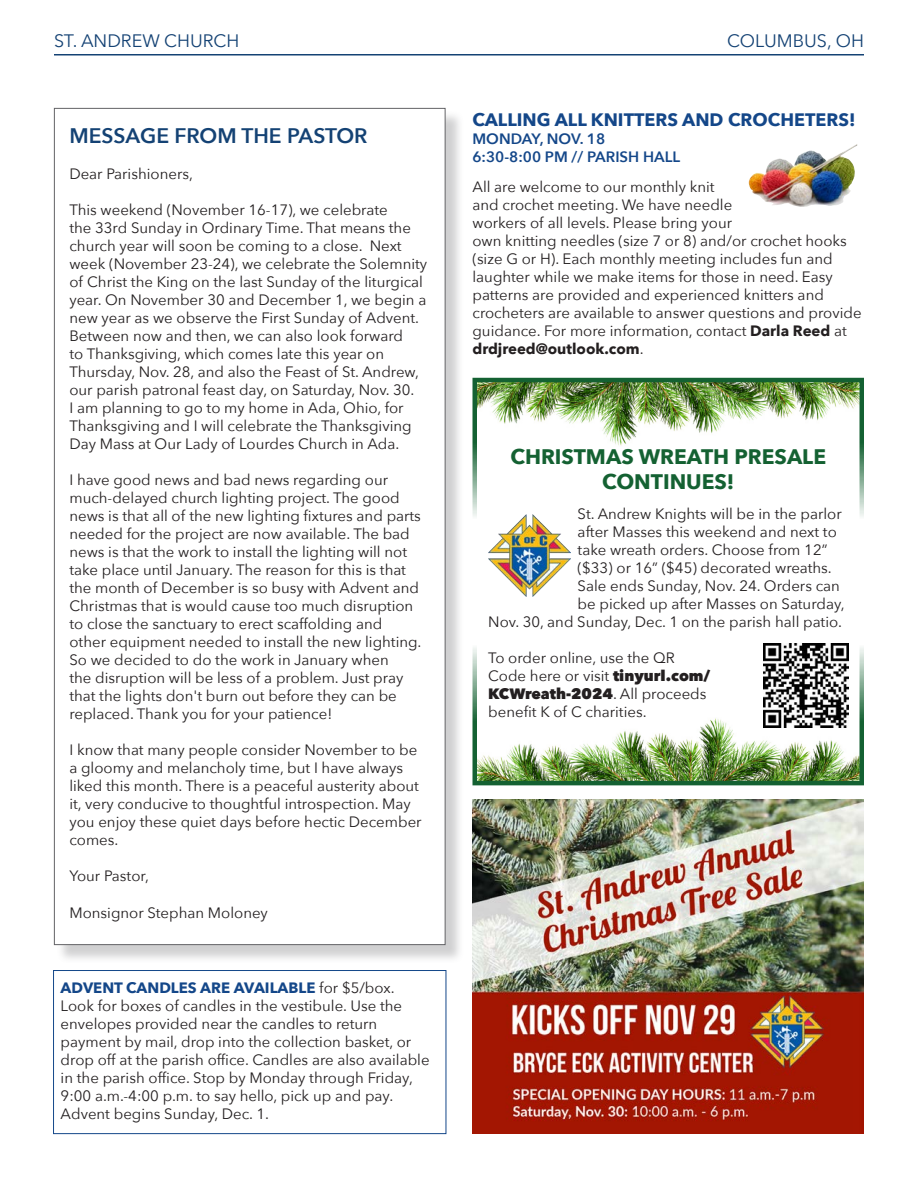
<style>
.page{position:relative;width:918px;height:1188px;background:#fff}
.page>*{position:absolute;margin:0;border:0;box-sizing:border-box;transform-origin:0 0}
.t1{font:700 21px "Avenir Next";color:#146132}
.t2{font:600 21px "Avenir Next";color:#144274}
.t3{font:700 18px "Avenir Next";color:#144789}
.t4{font:18px "Avenir Next";color:#144274}
.t5{font:15px/18px "Avenir Next";color:#231f20}
.t6{font:600 15px "Avenir Next";color:#144789}
.s1{font-weight:700;color:#144789}
.s2{font-weight:700}
.s3{font-weight:800}
</style>
<div class="page">
<hr style="left:54px;top:54px;width:810px;height:2px;background:#144274">
<div style="left:56px;top:110px;width:408px;height:853px;background:#636366;opacity:.3"></div>
<div style="left:54px;top:108px;width:392px;height:837px;background:#fff;border:1px solid #636366"></div>
<img style="left:748px;top:144px;width:109px;height:51px">
<div style="left:53px;top:970px;width:393px;height:164px;border:1px solid #144789"></div>
<img style="left:477px;top:383px;width:382px;height:63px">
<div style="left:472px;top:378px;width:392px;height:281px;border:4px solid #146132"></div>
<img style="left:477px;top:696px;width:382px;height:84px">
<div style="left:472px;top:505px;width:392px;height:280px;border:4px solid #146132"></div>
<img style="left:764px;top:644px;width:84px;height:84px">
<img style="left:488px;top:515px;width:83px;height:82px">
<img style="left:473px;top:799px;width:391px;height:335px">
<p class="t4" style="left:54px;top:25px;width:187px">ST. ANDREW CHURCH</p>
<p class="t4" style="left:727px;top:26px;width:138px">COLUMBUS, OH</p>
<p class="t2" style="left:69px;top:117px;width:300px">MESSAGE FROM THE PASTOR</p>
<p class="t5" style="left:69px;top:164px;width:125px">Dear Parishioners,</p>
<p class="t5" style="left:69px;top:200px;width:359px">This weekend (November 16-17), we celebrate<br>the 33rd Sunday in Ordinary Time. That means the church year will soon be coming to a close. Next week (November 23-24), we celebrate the Solemnity of Christ the King on the last Sunday of the liturgical year. On November 30 and December 1, we begin a new year as we observe the First Sunday of Advent.<br>Between now and then, we can also look forward<br>to Thanksgiving, which comes late this year on Thursday, Nov. 28, and also the Feast of St. Andrew, our parish patronal feast day, on Saturday, Nov. 30.<br>I am planning to go to my home in Ada, Ohio, for Thanksgiving and I will celebrate the Thanksgiving Day Mass at Our Lady of Lourdes Church in Ada.</p>
<p class="t5" style="left:69px;top:470px;width:354px">I have good news and bad news regarding our much-delayed church lighting project. The good news is that all of the new lighting fixtures and parts needed for the project are now available. The bad news is that the work to install the lighting will not take place until January. The reason for this is that the month of December is so busy with Advent and Christmas that is would cause too much disruption to close the sanctuary to erect scaffolding and other equipment needed to install the new lighting.<br>So we decided to do the work in January when<br>the disruption will be less of a problem. Just pray that the lights don't burn out before they can be replaced. Thank you for your patience!</p>
<p class="t5" style="left:69px;top:740px;width:354px">I know that many people consider November to be a gloomy and melancholy time, but I have always liked this month. There is a peaceful austerity about it, very conducive to thoughtful introspection. May you enjoy these quiet days before hectic December comes.</p>
<p class="t5" style="left:69px;top:866px;width:81px">Your Pastor,</p>
<p class="t5" style="left:69px;top:903px;width:200px">Monsignor Stephan Moloney</p>
<p class="t5" style="left:61px;top:978px;width:370px"><span class="s1">ADVENT CANDLES ARE AVAILABLE</span> for $5/box.<br>Look for boxes of candles in the vestibule. Use the envelopes provided near the candles to return payment by mail, drop into the collection basket, or drop off at the parish office. Candles are also available in the parish office. Stop by Monday through Friday, 9:00 a.m.-4:00 p.m. to say hello, pick up and pay.</p>
<p class="t5" style="left:61px;top:1104px;width:210px">Advent begins Sunday, Dec. 1.</p>
<p class="t3" style="left:472px;top:104px;width:384px">CALLING ALL KNITTERS AND CROCHETERS!</p>
<p class="t6" style="left:472px;top:126px;width:134px">MONDAY, NOV. 18</p>
<p class="t6" style="left:472px;top:144px;width:209px">6:30-8:00 PM // PARISH HALL</p>
<p class="t5" style="left:472px;top:177px;width:391px">All are welcome to our monthly knit<br>and crochet meeting. We have needle<br>workers of all levels. Please bring your<br>own knitting needles (size 7 or 8) and/or crochet hooks (size G or H). Each monthly meeting includes fun and laughter while we make items for those in need. Easy patterns are provided and experienced knitters and crocheters are available to answer questions and provide guidance. For more information, contact <span class="s2">Darla Reed</span> at <span class="s2">drdjreed@outlook.com</span>.</p>
<p class="t1" style="left:510px;top:438px;width:317px">CHRISTMAS WREATH PRESALE</p>
<p class="t1" style="left:602px;top:463px;width:134px">CONTINUES!</p>
<p class="t5" style="left:578px;top:504px;width:266px">St. Andrew Knights will be in the parlor</p>
<p class="t5" style="left:578px;top:522px;width:261px">after Masses this weekend and next to</p>
<p class="t5" style="left:578px;top:540px;width:251px">take wreath orders. Choose from 12”</p>
<p class="t5" style="left:578px;top:558px;width:256px">($33) or 16” ($45) decorated wreaths.</p>
<p class="t5" style="left:578px;top:576px;width:264px">Sale ends Sunday, Nov. 24. Orders can</p>
<p class="t5" style="left:578px;top:594px;width:269px">be picked up after Masses on Saturday,</p>
<p class="t5" style="left:488px;top:612px;width:355px">Nov. 30, and Sunday, Dec. 1 on the parish hall patio.</p>
<p class="t5" style="left:488px;top:648px;width:224px">To order online, use the QR<br>Code here or visit <span class="s3">tinyurl.com/<br>KCWreath-2024</span>. All proceeds benefit K of C charities.</p>
</div>
